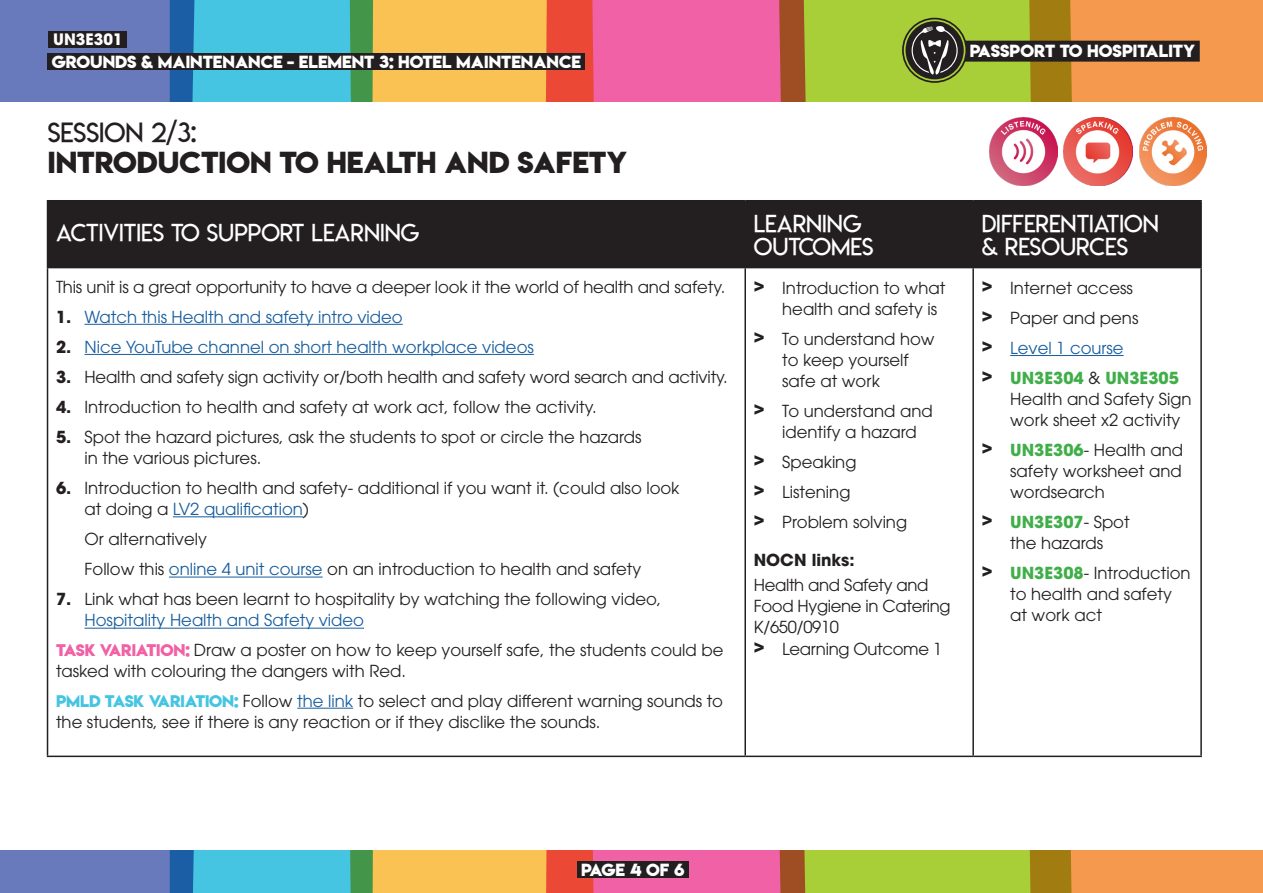
<style>
.page{position:relative;width:1263px;height:893px;background:#fff}
.page>*{position:absolute;margin:0;border:0;box-sizing:border-box;transform-origin:0 0}
.t1{font:27px "Lemon Milkbold";color:#231f20}
.t2{font:27px "Lemon Milklight";color:#231f20}
.t3{font:24px/22.5px "Lemon Milklight";color:#fff}
.t4{font:16.5px/21px "ITC Avant Garde Pro";color:#231f20}
.t5{font:16.5px "ITC Avant Garde Pro";color:#175d9e}
.t6{font:16.5px/21px "ITC Avant Garde Pro";letter-spacing:-.02em;color:#231f20}
.t7{font:700 16.5px "ITC Avant Garde Pro";color:#40ae49}
.t8{font:700 16.5px "ITC Avant Garde Pro";color:#231f20}
.t9{font:15.6px "Lemon Milkbold";color:#fff}
.t10{font:700 15.6px "ITC Avant Garde Pro";color:#fff}
.s1{font-weight:700;color:#231f20}
.s2{font-weight:700}
.s3{color:#175d9e}
.s4{font-family:"Lemon Milkbold";font-size:15px;color:#f061a5}
.s5{font-family:"Lemon Milkbold";font-size:15px;color:#45c5e2}
.s6{font-weight:400;color:#231f20}
.s7{font-weight:700;color:#40ae49}
</style>
<div class="page">
<div style="left:48px;top:201px;width:697px;height:67px;background:#231f20"></div>
<div style="left:745px;top:201px;width:228px;height:67px;background:#231f20"></div>
<div style="left:973px;top:201px;width:228px;height:67px;background:#231f20"></div>
<hr style="left:47px;top:200px;width:698px;height:1px;background:#231f20">
<hr style="left:47px;top:201px;width:1px;height:66px;background:#231f20">
<hr style="left:745px;top:200px;width:228px;height:1px;background:#231f20">
<hr style="left:973px;top:200px;width:229px;height:1px;background:#231f20">
<hr style="left:1200px;top:201px;width:2px;height:66px;background:#231f20">
<hr style="left:47px;top:267px;width:698px;height:1px;background:#231f20">
<hr style="left:47px;top:268px;width:1px;height:488px;background:#231f20">
<hr style="left:744px;top:268px;width:2px;height:488px;background:#231f20">
<hr style="left:973px;top:267px;width:229px;height:1px;background:#231f20">
<hr style="left:972px;top:268px;width:2px;height:488px;background:#231f20">
<hr style="left:1200px;top:268px;width:2px;height:488px;background:#231f20">
<hr style="left:47px;top:756px;width:698px;height:1px;background:#231f20">
<hr style="left:745px;top:756px;width:228px;height:1px;background:#231f20">
<hr style="left:973px;top:756px;width:229px;height:1px;background:#231f20">
<hr style="left:85px;top:324px;width:318px;height:1px;background:#175d9e">
<hr style="left:85px;top:354px;width:449px;height:1px;background:#175d9e">
<hr style="left:173px;top:516px;width:130px;height:1px;background:#175d9e">
<hr style="left:169px;top:577px;width:154px;height:1px;background:#175d9e">
<hr style="left:85px;top:628px;width:279px;height:1px;background:#175d9e">
<hr style="left:297px;top:708px;width:56px;height:1px;background:#175d9e">
<hr style="left:1010px;top:355px;width:113px;height:1px;background:#175d9e">
<img style="left:1139px;top:118px;width:68px;height:67px">
<img style="left:990px;top:118px;width:67px;height:67px">
<svg style="left:0;top:851px;width:1263px;height:42px;background:#af9c75"></svg>
<div style="left:577px;top:862px;width:112px;height:16px;background:#231f20"></div>
<svg style="left:0;top:0;width:1263px;height:102px;background:#ac9172"></svg>
<div style="left:902px;top:18px;width:65px;height:65px;border:2px solid #231f20;border-radius:50%"></div>
<img style="left:1064px;top:118px;width:67px;height:67px">
<div style="left:48px;top:53px;width:537px;height:17px;background:#231f20"></div>
<div style="left:49px;top:31px;width:78px;height:17px;background:#231f20"></div>
<p class="t10" style="left:53px;top:29px;width:71px">UN3E301</p>
<p class="t10" style="left:76px;top:29px;width:27px">Ind</p>
<p class="t9" style="left:52px;top:50px;width:531px">GROUNDS &amp; MAINTENANCE - ELEMENT 3: HOTEL MAINTENANCE</p>
<p class="t2" style="left:48px;top:115px;width:150px">SESSION 2/3:</p>
<h1 class="t1" style="left:48px;top:143px;width:581px">INTRODUCTION TO HEALTH AND SAFETY</h1>
<p class="t9" style="left:970px;top:40px;width:227px">PASSPORT TO HOSPITALITY</p>
<p class="t3" style="left:56px;top:221px;width:365px">ACTIVITIES TO SUPPORT LEARNING</p>
<p class="t3" style="left:754px;top:213px;width:121px">LEARNING<br>OUTCOMES</p>
<p class="t3" style="left:982px;top:213px;width:179px">DIFFERENTIATION &amp; RESOURCES</p>
<p class="t4" style="left:56px;top:276px;width:671px">This unit is a great opportunity to have a deeper look it the world of health and safety.</p>
<p class="t5" style="left:56px;top:306px;width:348px"><span class="s1">1.</span> Watch this Health and safety intro video</p>
<p class="t5" style="left:56px;top:336px;width:479px"><span class="s1">2.</span> Nice YouTube channel on short health workplace videos</p>
<p class="t4" style="left:56px;top:366px;width:673px"><span class="s2">3.</span> Health and safety sign activity or/both health and safety word search and activity.</p>
<p class="t4" style="left:56px;top:396px;width:542px"><span class="s2">4.</span> Introduction to health and safety at work act, follow the activity.</p>
<p class="t4" style="left:85px;top:426px;width:559px;text-indent:-28px"><span class="s2">5.</span> Spot the hazard pictures, ask the students to spot or circle the hazards in the various pictures.</p>
<p class="t4" style="left:85px;top:477px;width:596px;text-indent:-28px"><span class="s2">6.</span> Introduction to health and safety- additional if you want it. (could also look at doing a <span class="s3">LV2 qualification</span>)</p>
<p class="t4" style="left:85px;top:524px;width:558px;line-height:30.2px">Or alternatively<br>Follow this <span class="s3">online 4 unit course</span> on an introduction to health and safety</p>
<p class="t4" style="left:56px;top:589px;width:607px"><span class="s2">7.</span> Link what has been learnt to hospitality by watching the following video,</p>
<p class="t5" style="left:85px;top:610px;width:281px">Hospitality Health and Safety video</p>
<p class="t4" style="left:56px;top:639px;width:669px"><span class="s4">TASK VARIATION:</span> Draw a poster on how to keep yourself safe, the students could be tasked with colouring the dangers with Red.</p>
<p class="t4" style="left:56px;top:690px;width:668px"><span class="s5">PMLD TASK VARIATION:</span> Follow <span class="s3">the link</span> to select and play different warning sounds to the students, see if there is any reaction or if they disclike the sounds.</p>
<p class="t4" style="left:782px;top:277px;width:165px;text-indent:-29px"><sup>&gt;</sup> Introduction to what health and safety is</p>
<p class="t4" style="left:782px;top:328px;width:154px;text-indent:-29px"><sup>&gt;</sup> To understand how to keep yourself safe at work</p>
<p class="t4" style="left:782px;top:400px;width:152px;text-indent:-29px"><sup>&gt;</sup> To understand and identify a hazard</p>
<p class="t4" style="left:754px;top:447px;width:155px;line-height:30.2px"><sup>&gt;</sup> Speaking<br><sup>&gt;</sup> Listening<br><sup>&gt;</sup> Problem solving</p>
<p class="t8" style="left:754px;top:549px;width:102px">NOCN links:</p>
<p class="t6" style="left:754px;top:575px;width:198px">Health and Safety and<br>Food Hygiene in Catering</p>
<p class="t4" style="left:754px;top:617px;width:87px">K/650/0910</p>
<p class="t6" style="left:754px;top:638px;width:190px"><sup>&gt;</sup> Learning Outcome 1</p>
<p class="t4" style="left:982px;top:272px;width:158px;line-height:30.2px"><sup>&gt;</sup> Internet access <sup>&gt;</sup> Paper and pens <sup>&gt;</sup> <span class="s3">Level 1 course</span></p>
<p class="t7" style="left:982px;top:367px;width:199px"><sup>&gt;</sup> UN3E304 <span class="s6">&amp;</span> UN3E305</p>
<p class="t4" style="left:1010px;top:388px;width:183px">Health and Safety Sign work sheet x2 activity</p>
<p class="t4" style="left:1010px;top:439px;width:175px;text-align:justify;text-indent:-28px"><sup>&gt;</sup> <span class="s7">UN3E306</span>- Health and safety worksheet and wordsearch</p>
<p class="t4" style="left:982px;top:511px;width:149px;text-align:center"><sup>&gt;</sup> <span class="s7">UN3E307</span>- Spot the hazards</p>
<p class="t4" style="left:1010px;top:563px;width:182px;text-indent:-28px"><sup>&gt;</sup> <span class="s7">UN3E308</span>- Introduction to health and safety at work act</p>
<p class="t9" style="left:581px;top:859px;width:105px">PAGE 4 OF 6</p>
</div>
